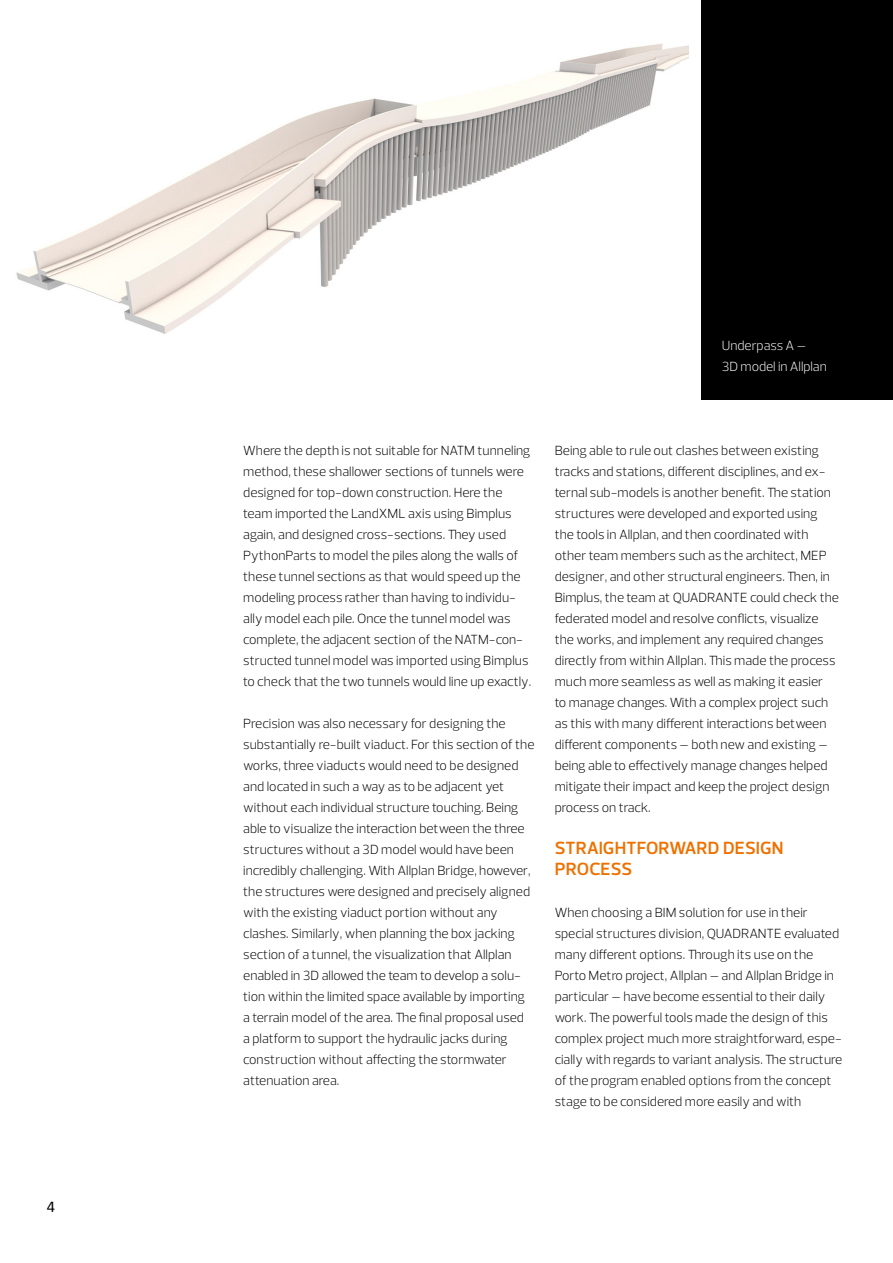
<style>
.page{position:relative;width:893px;height:1263px;background:#fff}
.page>*{position:absolute;margin:0;border:0;box-sizing:border-box;transform-origin:0 0}
.head{font:600 18px/21px "Prelo";color:#ee7100}
.t1{font:16.5px "Calibri";color:#000}
.fließtext{font:300 13.5px/21px "Prelo";color:#000}
.fließtext-2{font:300 13.5px/21px "Prelo";letter-spacing:-.005em;color:#fff}
</style>
<div class="page">
<img style="left:16px;top:43px;width:673px;height:291px">
<div style="left:702px;top:0;width:191px;height:400px;background:#000"></div>
<p class="t1" style="left:47px;top:1197px;width:10px">4</p>
<p class="fließtext-2" style="left:722px;top:335px;width:107px">Underpass A –<br>3D model in Allplan</p>
<p class="fließtext" style="left:243px;top:440px;width:290px">Where the depth is not suitable for NATM tunneling method, these shallower sections of tunnels were designed for top-down construction. Here the team imported the LandXML axis using Bimplus again, and designed cross-sections. They used PythonParts to model the piles along the walls of these tunnel sections as that would speed up the modeling process rather than having to individu&shy;ally model each pile. Once the tunnel model was complete, the adjacent section of the NATM-con&shy;structed tunnel model was imported using Bimplus to check that the two tunnels would line up exactly.</p>
<p class="fließtext" style="left:243px;top:713px;width:293px">Precision was also necessary for designing the substantially re-built viaduct. For this section of the works, three viaducts would need to be designed and located in such a way as to be adjacent yet without each individual structure touching. Being able to visualize the interaction between the three structures without a 3D model would have been incredibly challenging. With Allplan Bridge, however, the structures were designed and precisely aligned with the existing viaduct portion without any clashes. Similarly, when planning the box jacking section of a tunnel, the visualization that Allplan enabled in 3D allowed the team to develop a solu&shy;tion within the limited space available by importing a terrain model of the area. The final proposal used<br>a platform to support the hydraulic jacks during construction without affecting the stormwater attenuation area.</p>
<p class="fließtext" style="left:555px;top:440px;width:286px">Being able to rule out clashes between existing tracks and stations, different disciplines, and ex&shy;ternal sub-models is another benefit. The station structures were developed and exported using the tools in Allplan, and then coordinated with other team members such as the architect, MEP designer, and other structural engineers. Then, in Bimplus, the team at QUADRANTE could check the federated model and resolve conflicts, visualize the works, and implement any required changes directly from within Allplan. This made the process much more seamless as well as making it easier<br>to manage changes. With a complex project such as this with many different interactions between different components – both new and existing – being able to effectively manage changes helped mitigate their impact and keep the project design process on track.</p>
<p class="head" style="left:555px;top:838px;width:230px">STRAIGHTFORWARD DESIGN<br>PROCESS</p>
<p class="fließtext" style="left:555px;top:902px;width:289px">When choosing a BIM solution for use in their special structures division, QUADRANTE evaluated many different options. Through its use on the Porto Metro project, Allplan – and Allplan Bridge in particular – have become essential to their daily work. The powerful tools made the design of this complex project much more straightforward, espe&shy;cially with regards to variant analysis. The structure of the program enabled options from the concept stage to be considered more easily and with</p>
</div>
